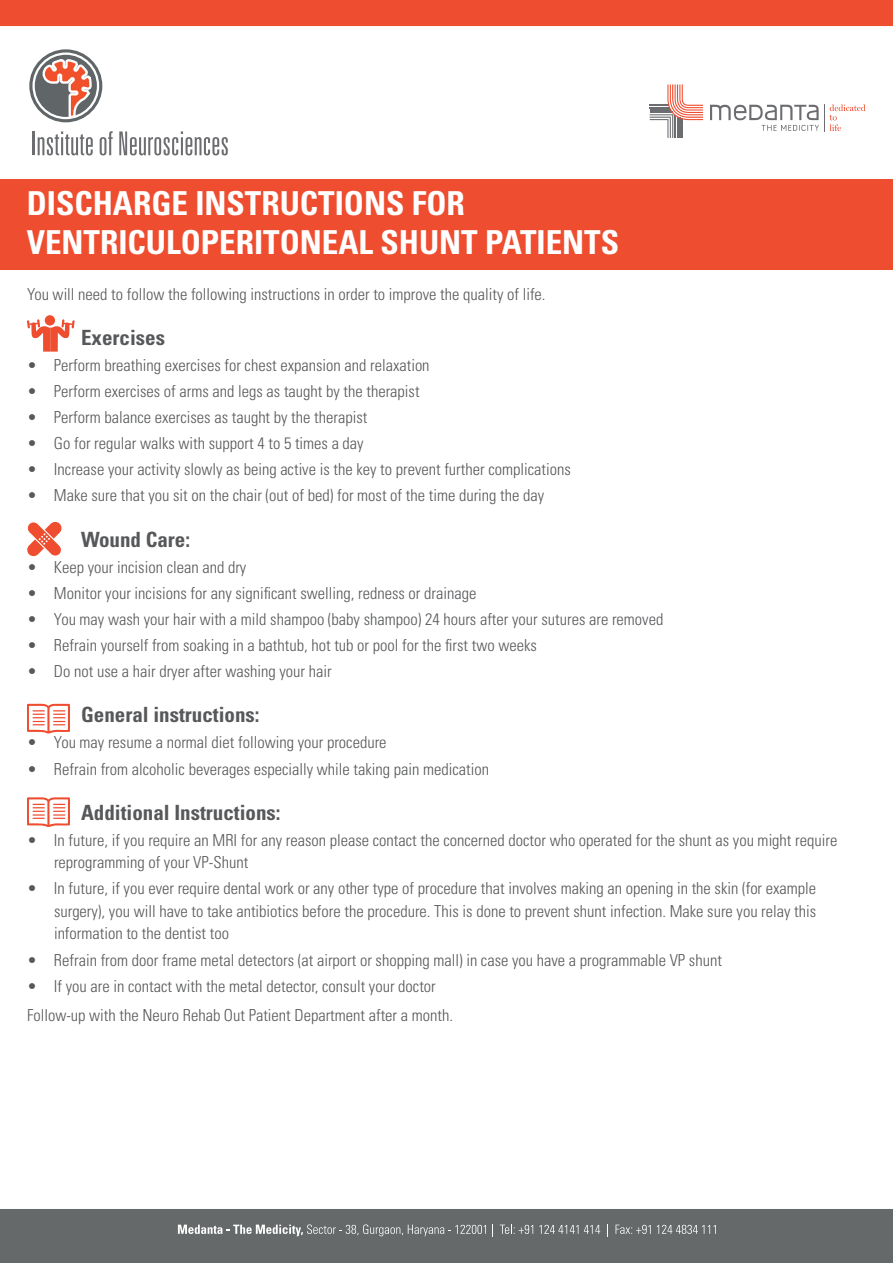
<style>
.page{position:relative;width:893px;height:1263px;background:#fff}
.page>*{position:absolute;margin:0;border:0;box-sizing:border-box;transform-origin:0 0}
.Heading{font:700 condensed 33px/39.6px "Univers LT Std";color:#fff}
.Sub_Head_1{font:700 condensed 21px "Univers LT Std";color:#57585a}
.List{font:300 condensed 16.5px/22.5px "Univers LT Std";color:#57585a}
.Text{font:300 condensed 16.5px "Univers LT Std";color:#57585a}
</style>
<div class="page">
<div style="left:0;top:180px;width:893px;height:90px;background:#ef4d2f"></div>
<svg style="left:0;top:0;width:893px;height:155px"></svg>
<div style="left:0;top:1209px;width:893px;height:54px;background:#666969"></div>
<svg style="left:178px;top:1224px;width:308px;height:12px;background:#898b8b"></svg>
<svg style="left:492px;top:1224px;width:1px;height:13px"></svg>
<svg style="left:500px;top:1224px;width:33px;height:10px"></svg>
<svg style="left:539px;top:1225px;width:39px;height:9px"></svg>
<svg style="left:584px;top:1225px;width:16px;height:9px"></svg>
<svg style="left:607px;top:1224px;width:1px;height:13px"></svg>
<svg style="left:616px;top:1224px;width:35px;height:10px"></svg>
<svg style="left:657px;top:1225px;width:59px;height:9px"></svg>
<div style="left:45px;top:315px;width:10px;height:10px;background:#ef4d2f;border-radius:50%"></div>
<svg style="left:27px;top:319px;width:48px;height:33px"></svg>
<svg style="left:27px;top:522px;width:35px;height:35px"></svg>
<svg style="left:27px;top:703px;width:43px;height:31px"></svg>
<svg style="left:27px;top:797px;width:43px;height:30px"></svg>
<p class="Heading" style="left:27px;top:183px;width:594px">DISCHARGE INSTRUCTIONS FOR<br>VENTRICULOPERITONEAL SHUNT PATIENTS</p>
<p class="Text" style="left:27px;top:284px;width:520px">You will need to follow the following instructions in order to improve the quality of life.</p>
<p class="Sub_Head_1" style="left:81px;top:325px;width:85px">Exercises</p>
<p class="List" style="left:27px;top:354px;width:404px">• Perform breathing exercises for chest expansion and relaxation</p>
<p class="List" style="left:27px;top:380px;width:394px">• Perform exercises of arms and legs as taught by the therapist</p>
<p class="List" style="left:27px;top:406px;width:342px">• Perform balance exercises as taught by the therapist</p>
<p class="List" style="left:27px;top:432px;width:338px">• Go for regular walks with support 4 to 5 times a day</p>
<p class="List" style="left:27px;top:458px;width:545px">• Increase your activity slowly as being active is the key to prevent further complications</p>
<p class="List" style="left:27px;top:484px;width:519px">• Make sure that you sit on the chair (out of bed) for most of the time during the day</p>
<p class="Sub_Head_1" style="left:81px;top:527px;width:111px">Wound Care:</p>
<p class="List" style="left:27px;top:556px;width:221px">• Keep your incision clean and dry</p>
<p class="List" style="left:27px;top:582px;width:451px">• Monitor your incisions for any significant swelling, redness or drainage</p>
<p class="List" style="left:27px;top:608px;width:638px">• You may wash your hair with a mild shampoo (baby shampoo) 24 hours after your sutures are removed</p>
<p class="List" style="left:27px;top:634px;width:511px">• Refrain yourself from soaking in a bathtub, hot tub or pool for the first two weeks</p>
<p class="List" style="left:27px;top:660px;width:306px">• Do not use a hair dryer after washing your hair</p>
<p class="Sub_Head_1" style="left:81px;top:702px;width:180px">General instructions:</p>
<p class="List" style="left:27px;top:731px;width:361px">• You may resume a normal diet following your procedure</p>
<p class="List" style="left:27px;top:757px;width:464px">• Refrain from alcoholic beverages especially while taking pain medication</p>
<p class="Sub_Head_1" style="left:81px;top:800px;width:201px">Additional Instructions:</p>
<p class="List" style="left:54px;top:829px;width:785px;text-indent:-27px">• In future, if you require an MRI for any reason please contact the concerned doctor who operated for the shunt as you might require reprogramming of your VP-Shunt</p>
<p class="List" style="left:54px;top:877px;width:764px;text-align:justify;text-indent:-27px">• In future, if you ever require dental work or any other type of procedure that involves making an opening in the skin (for example surgery), you will have to take antibiotics before the procedure. This is done to prevent shunt infection. Make sure you relay this information to the dentist too</p>
<p class="List" style="left:27px;top:948px;width:696px">• Refrain from door frame metal detectors (at airport or shopping mall) in case you have a programmable VP shunt</p>
<p class="List" style="left:27px;top:974px;width:410px">• If you are in contact with the metal detector, consult your doctor</p>
<p class="Text" style="left:27px;top:1005px;width:428px">Follow-up with the Neuro Rehab Out Patient Department after a month.</p>
</div>
